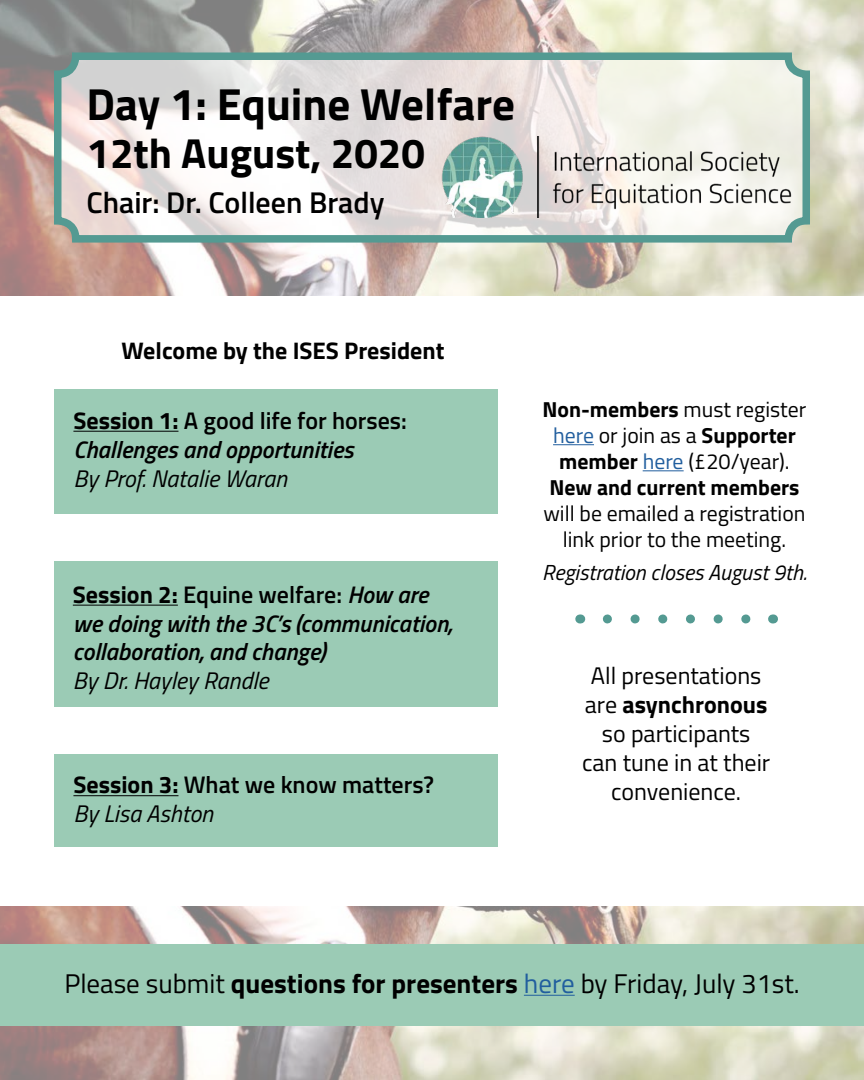
<style>
.page{position:relative;width:864px;height:1080px;background:#fff}
.page>*{position:absolute;margin:0;border:0;box-sizing:border-box;transform-origin:0 0}
.t1{font:700 45px "Titillium Web";color:#000}
.t2{font:700 42px "Titillium Web";color:#000}
.t3{font:600 30px "Titillium Web";color:#000}
.t4{font:27px "Titillium Web";color:#000}
.t5{font:italic 600 24px/28.8px "Titillium Web";color:#000}
.t6{font:24px/28.8px "Titillium Web";color:#000;text-align:center}
.t7{font:600 24px/28.8px "Titillium Web";color:#000}
.t8{font:italic 24px "Titillium Web";color:#000}
.t9{font:700 24px "Titillium Web";color:#000}
.t10{font:700 21.75px/26.1px "Titillium Web";color:#000;text-align:center}
.t11{font:21.75px/26.1px "Titillium Web";color:#000;text-align:center}
.t12{font:italic 21.75px "Titillium Web";color:#000}
.s1{font-weight:700;font-style:normal}
.s2{font-style:normal}
.s3{font-weight:700}
.s4{font-weight:400;font-style:italic}
.s5{font-weight:400}
.s6{font-weight:400;color:#215e9e}
.s7{color:#215e9e}
</style>
<div class="page">
<img style="left:0;top:0;width:864px;height:295px">
<img style="left:0;top:906px;width:864px;height:174px">
<svg style="left:58px;top:56px;width:748px;height:183px"></svg>
<div style="left:54px;top:52px;width:756px;height:191px;border:8px solid #549a92;border-radius:18px"></div>
<div style="left:0;top:944px;width:864px;height:82px;background:#9bcbb5"></div>
<div style="left:54px;top:389px;width:444px;height:125px;background:#9bcbb5"></div>
<div style="left:54px;top:561px;width:444px;height:145px;background:#9bcbb5"></div>
<div style="left:54px;top:754px;width:444px;height:93px;background:#9bcbb5"></div>
<hr style="left:524px;top:995px;width:51px;height:1px;background:#215e9e">
<img style="left:439px;top:137px;width:353px;height:81px">
<hr style="left:73px;top:431px;width:105px;height:1px;background:#000">
<hr style="left:73px;top:605px;width:105px;height:1px;background:#000">
<hr style="left:73px;top:795px;width:105px;height:1px;background:#000">
<hr style="left:553px;top:444px;width:41px;height:1px;background:#215e9e">
<hr style="left:643px;top:471px;width:41px;height:1px;background:#215e9e">
<svg style="left:607px;top:614px;width:144px;height:9px"></svg>
<h1 class="t1" style="left:87px;top:70px;width:430px">Day 1: Equine Welfare</h1>
<h2 class="t2" style="left:87px;top:121px;width:340px">12th August, 2020</h2>
<p class="t3" style="left:87px;top:180px;width:299px">Chair: Dr. Colleen Brady</p>
<p class="t9" style="left:121px;top:333px;width:325px">Welcome by the ISES President</p>
<p class="t5" style="left:73px;top:405px;width:335px"><span class="s1">Session 1:</span> <span class="s2">A good life for horses:<br></span>Challenges and opportunities</p>
<p class="t8" style="left:73px;top:461px;width:215px">By Prof. Natalie Waran</p>
<p class="t5" style="left:73px;top:579px;width:381px"><span class="s1">Session 2:</span> <span class="s2">Equine welfare:</span> How are we doing with the 3C’s (communication, collaboration, and change)</p>
<p class="t8" style="left:73px;top:663px;width:197px">By Dr. Hayley Randle</p>
<p class="t7" style="left:73px;top:769px;width:362px"><span class="s3">Session 3:</span> What we know matters?<br><span class="s4">By Lisa Ashton</span></p>
<p class="t10" style="left:543px;top:395px;width:265px">Non-members <span class="s5">must register </span><span class="s6">here</span> <span class="s5">or join as a</span> Supporter member <span class="s6">here</span> <span class="s5">(£20/year).<br></span>New and current members</p>
<p class="t11" style="left:543px;top:499px;width:264px">will be emailed a registration link prior to the meeting.</p>
<p class="t12" style="left:542px;top:557px;width:266px">Registration closes August 9th.</p>
<p class="t6" style="left:582px;top:660px;width:190px">All presentations are <span class="s3">asynchronous </span>so participants can tune in at their convenience.</p>
<p class="t4" style="left:64px;top:963px;width:737px">Please submit <span class="s3">questions for presenters</span> <span class="s7">here</span> by Friday, July 31st.</p>
</div>
